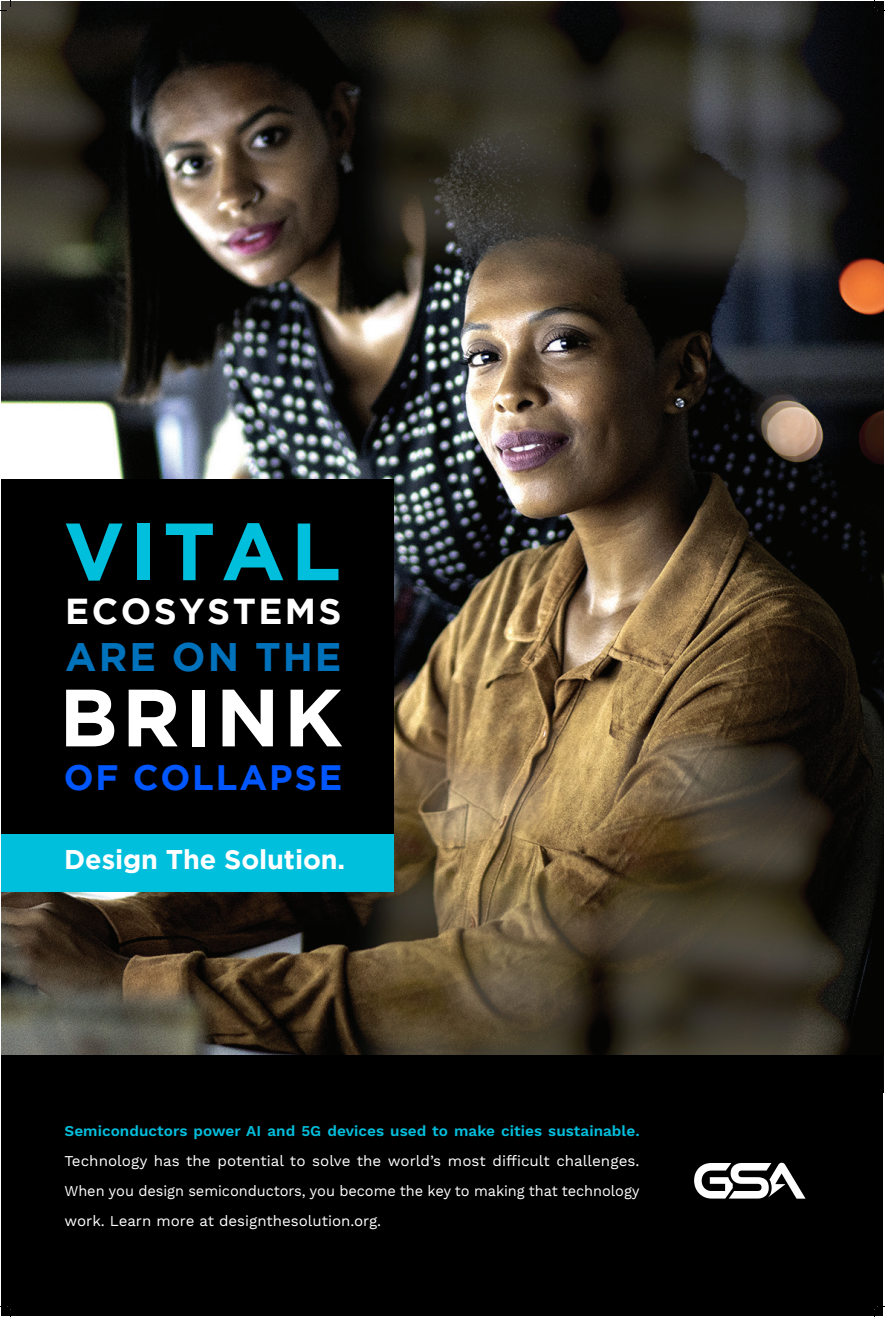
<style>
.page{position:relative;width:885px;height:1317px;background:#fff}
.page>*{position:absolute;margin:0;border:0;box-sizing:border-box;transform-origin:0 0}
.t1{font:700 81px "Gotham";letter-spacing:.05em;color:#fff}
.t2{font:700 81px "Gotham";letter-spacing:.07em;color:#00bfdd}
.t3{font:700 39.75px "Gotham";letter-spacing:.05em;color:#0072bc}
.t4{font:700 36px "Gotham";letter-spacing:.065em;color:#fff}
.t5{font:700 35.25px "Gotham";letter-spacing:.05em;color:#0057ff}
.t6{font:700 27px "Gotham";letter-spacing:-.005em;color:#fff}
.t7{font:15px/30px "Work Sans";color:#fff;text-align:justify}
.s1{font-weight:600;color:#00bfdd}
</style>
<div class="page">
<img style="left:2px;top:2px;width:881px;height:1053px">
<div style="left:2px;top:1055px;width:882px;height:261px;background:#000"></div>
<svg style="left:694px;top:1163px;width:112px;height:36px"></svg>
<div style="left:2px;top:479px;width:392px;height:413px;background:#000"></div>
<div style="left:2px;top:834px;width:392px;height:58px;background:#00bfdd"></div>
<svg style="left:0;top:0;width:11px;height:11px"></svg>
<svg style="left:0;top:1306px;width:11px;height:11px"></svg>
<svg style="left:874px;top:0;width:11px;height:11px"></svg>
<svg style="left:874px;top:1306px;width:11px;height:11px"></svg>
<p class="t2" style="left:64px;top:505px;width:279px">VITAL</p>
<p class="t4" style="left:65px;top:591px;width:278px">ECOSYSTEMS</p>
<p class="t3" style="left:65px;top:634px;width:278px">ARE ON THE</p>
<p class="t1" style="left:59px;top:671px;width:285px">BRINK</p>
<p class="t5" style="left:64px;top:757px;width:280px">OF COLLAPSE</p>
<p class="t6" style="left:64px;top:844px;width:282px">Design The Solution.</p>
<p class="t7" style="left:64px;top:1116px;width:577px"><span class="s1">Semiconductors power AI and 5G devices used to make cities sustainable.<br></span>Technology has the potential to solve the world’s most difficult challenges.<br>When you design semiconductors, you become the key to making that technology work. Learn more at designthesolution.org.</p>
</div>
